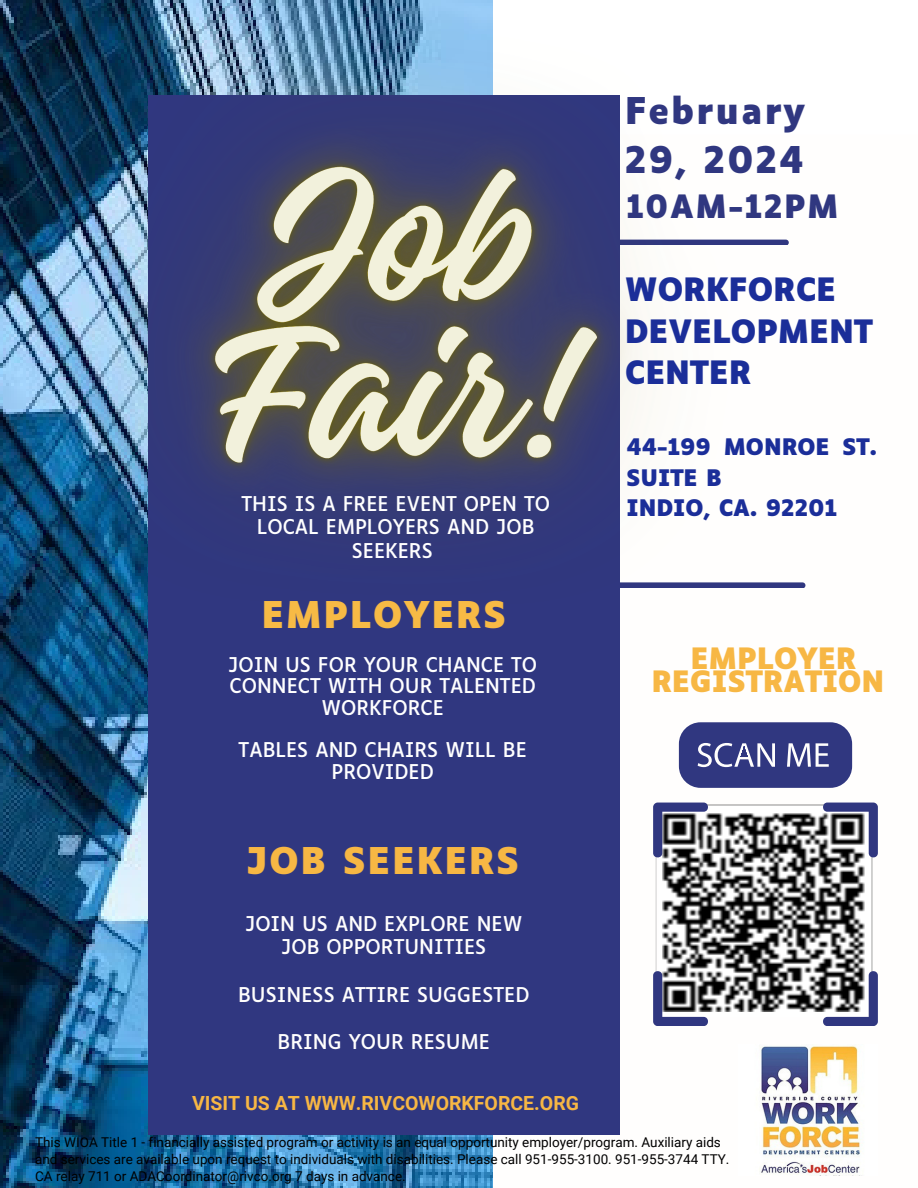
<style>
.page{position:relative;width:918px;height:1188px;background:#fff}
.page>*{position:absolute;margin:0;border:0;box-sizing:border-box;transform-origin:0 0}
.t1{font:700 35.25px/48.3px "Luciole";letter-spacing:.05em;color:#303780}
.t2{font:700 35.25px "Luciole";letter-spacing:.05em;color:#f7b744}
.t3{font:700 35.25px "Luciole";letter-spacing:.05em;color:#f7ba45}
.t4{font:700 30.75px/41.7px "Luciole";color:#1b2e99}
.t5{font:700 30.75px "Luciole";letter-spacing:.05em;color:#303780}
.t6{font:700 28.2px/23.7px "Luciole";color:#f7b744;text-align:center}
.t7{font:700 21.75px/30.3px "Luciole";color:#1b2e99}
.t8{font:19.5px/21.3px "Luciole";color:#fff;text-align:center}
.t9{font:19.5px/23.7px "Luciole";color:#fffefd;text-align:center}
.t10{font:700 19.5px "Roboto";color:#f7b744}
.t11{font:13.5px/16.8px "Roboto";color:#000}
</style>
<div class="page">
<img style="left:760px;top:1044px;width:102px;height:132px">
<img style="left:0;top:0;width:493px;height:1188px">
<div style="left:148px;top:95px;width:472px;height:1040px;background:#303780"></div>
<img style="left:656px;top:804px;width:217px;height:208px">
<img style="left:663px;top:813px;width:201px;height:198px">
<svg style="left:653px;top:971px;width:55px;height:55px"></svg>
<svg style="left:822px;top:803px;width:56px;height:56px"></svg>
<svg style="left:653px;top:803px;width:56px;height:56px"></svg>
<svg style="left:692px;top:737px;width:160px;height:51px"></svg>
<svg style="left:823px;top:971px;width:55px;height:55px"></svg>
<img style="left:4px;top:31px;width:847px;height:755px">
<h1 class="t1" style="left:625px;top:90px;width:182px">February<br>29, 2024</h1>
<h6 class="t5" style="left:626px;top:194px;width:214px">10AM-12PM</h6>
<p class="t8" style="left:242px;top:493px;width:310px;line-height:23.7px">THIS IS A FREE EVENT OPEN TO<br>LOCAL EMPLOYERS AND JOB<br>SEEKERS</p>
<h6 class="t3" style="left:261px;top:600px;width:246px">EMPLOYERS</h6>
<h5 class="t8" style="left:228px;top:656px;width:310px">JOIN US FOR YOUR CHANCE TO<br>CONNECT WITH OUR TALENTED<br>WORKFORCE</h5>
<h2 class="t8" style="left:239px;top:741px;width:290px">TABLES AND CHAIRS WILL BE<br>PROVIDED</h2>
<h6 class="t2" style="left:246px;top:846px;width:274px">JOB SEEKERS</h6>
<p class="t9" style="left:245px;top:913px;width:279px">JOIN US AND EXPLORE NEW<br>JOB OPPORTUNITIES</p>
<p class="t9" style="left:238px;top:984px;width:293px">BUSINESS ATTIRE SUGGESTED</p>
<p class="t9" style="left:278px;top:1031px;width:214px">BRING YOUR RESUME</p>
<h3 class="t4" style="left:625px;top:272px;width:250px">WORKFORCE<br>DEVELOPMENT<br>CENTER</h3>
<h4 class="t7" style="left:626px;top:434px;width:252px">44-199 MONROE ST.<br>SUITE B<br>INDIO, CA. 92201</h4>
<h6 class="t6" style="left:651px;top:649px;width:235px">EMPLOYER<br>REGISTRATION</h6>
<h6 class="t10" style="left:192px;top:1092px;width:389px">VISIT US AT WWW.RIVCOWORKFORCE.ORG</h6>
<p class="t11" style="left:35px;top:1134px;width:696px">This WIOA Title 1 - financially assisted program or activity is an equal opportunity employer/program. Auxiliary aids and services are available upon request to individuals with disabilities. Please call 951-955-3100. 951-955-3744 TTY.<br>CA relay 711 or ADACoordinator@rivco.org 7 days in advance.</p>
</div>
